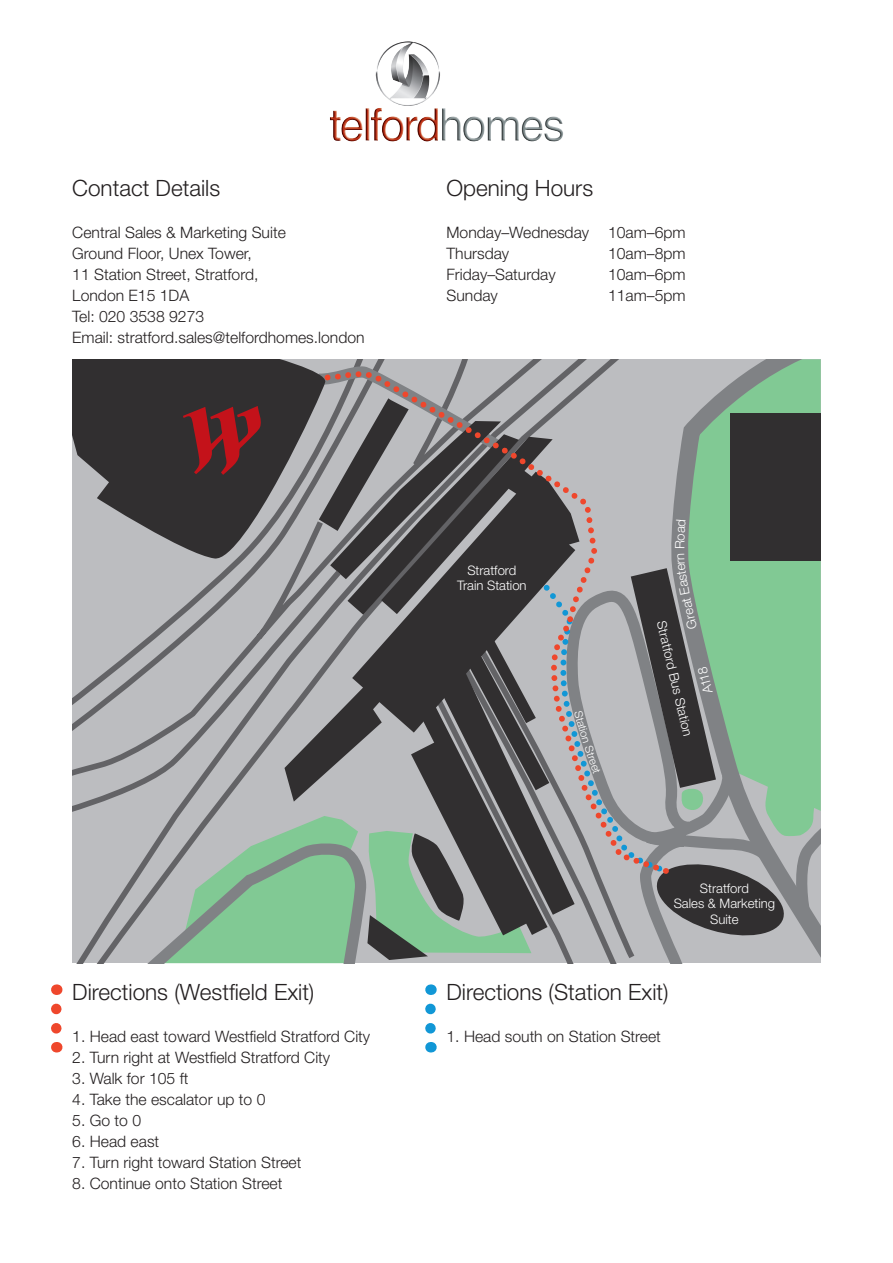
<style>
.page{position:relative;width:893px;height:1263px;background:#fff}
.page>*{position:absolute;margin:0;border:0;box-sizing:border-box;transform-origin:0 0}
.t1{font:300 22.5px "Helvetica Neue";color:#231f20}
.t2{font:300 15.75px "Helvetica Neue";color:#231f20}
.t3{font:300 13.05px/15.8px "Helvetica Neue";color:#fff;text-align:center}
</style>
<div class="page">
<svg style="left:688px;top:359px;width:133px;height:213px;background:#8ab998"></svg>
<svg style="left:688px;top:572px;width:133px;height:391px;background:#8dbb9b"></svg>
<svg style="left:72px;top:359px;width:616px;height:604px;background:#a7b3ad"></svg>
<svg style="left:601px;top:811px;width:85px;height:91px;background:#a1a3a6"></svg>
<svg style="left:284px;top:563px;width:21px;height:239px;background:#98989b"></svg>
<svg style="left:653px;top:859px;width:135px;height:81px;background:#626163"></svg>
<div style="left:730px;top:414px;width:91px;height:147px;background:#312f30"></div>
<svg style="left:305px;top:361px;width:368px;height:517px;background:#89898a"></svg>
<svg style="left:72px;top:359px;width:256px;height:204px;background:#5b5a5c"></svg>
<svg style="left:183px;top:406px;width:79px;height:69px;background:#6c2327"></svg>
<img style="left:330px;top:108px;width:233px;height:34px">
<img style="left:375px;top:41px;width:65px;height:65px">
<svg style="left:51px;top:1009px;width:11px;height:43px"></svg>
<svg style="left:425px;top:1009px;width:11px;height:43px"></svg>
<svg style="left:631px;top:519px;width:85px;height:292px;background:#78837d"></svg>
<svg style="left:367px;top:633px;width:234px;height:327px;background:#777c79"></svg>
<p class="t1" style="left:72px;top:175px;width:149px">Contact Details</p>
<p class="t2" style="left:72px;top:223px;width:215px">Central Sales &amp; Marketing Suite</p>
<p class="t2" style="left:72px;top:244px;width:181px">Ground Floor, Unex Tower,</p>
<p class="t2" style="left:72px;top:265px;width:188px">11 Station Street, Stratford,</p>
<p class="t2" style="left:72px;top:286px;width:119px">London E15 1DA</p>
<p class="t2" style="left:72px;top:307px;width:133px">Tel: 020 3538 9273</p>
<p class="t2" style="left:72px;top:328px;width:294px">Email: stratford.sales@telfordhomes.london</p>
<p class="t1" style="left:446px;top:175px;width:148px">Opening Hours</p>
<p class="t2" style="left:446px;top:223px;width:241px">Monday–Wednesday 10am–6pm</p>
<p class="t2" style="left:446px;top:244px;width:64px">Thursday</p>
<p class="t2" style="left:608px;top:244px;width:79px">10am–8pm</p>
<p class="t2" style="left:446px;top:265px;width:111px">Friday–Saturday</p>
<p class="t2" style="left:608px;top:265px;width:79px">10am–6pm</p>
<p class="t2" style="left:446px;top:286px;width:53px">Sunday</p>
<p class="t2" style="left:608px;top:286px;width:79px">11am–5pm</p>
<p class="t1" style="left:72px;top:978px;width:244px">Directions (Westfield Exit)</p>
<p class="t2" style="left:72px;top:1027px;width:299px">1. Head east toward Westfield Stratford City</p>
<p class="t2" style="left:72px;top:1048px;width:259px">2. Turn right at Westfield Stratford City</p>
<p class="t2" style="left:72px;top:1069px;width:118px">3. Walk for 105 ft</p>
<p class="t2" style="left:72px;top:1090px;width:195px">4. Take the escalator up to 0</p>
<p class="t2" style="left:72px;top:1111px;width:70px">5. Go to 0</p>
<p class="t2" style="left:72px;top:1132px;width:88px">6. Head east</p>
<p class="t2" style="left:72px;top:1153px;width:231px">7. Turn right toward Station Street</p>
<p class="t2" style="left:72px;top:1174px;width:212px">8. Continue onto Station Street</p>
<p class="t3" style="left:457px;top:561px;width:71px">Stratford<br>Train Station</p>
<p class="t3" style="left:670px;top:619px;width:119px;rotate:77deg">Stratford Bus Station</p>
<p class="t3" style="left:700px;top:695px;width:28px;rotate:-104deg">A118</p>
<p class="t3" style="left:674px;top:879px;width:103px">Stratford<br>Sales &amp; Marketing<br>Suite</p>
<p class="t1" style="left:446px;top:978px;width:224px">Directions (Station Exit)</p>
<p class="t2" style="left:446px;top:1027px;width:216px">1. Head south on Station Street</p>
</div>
